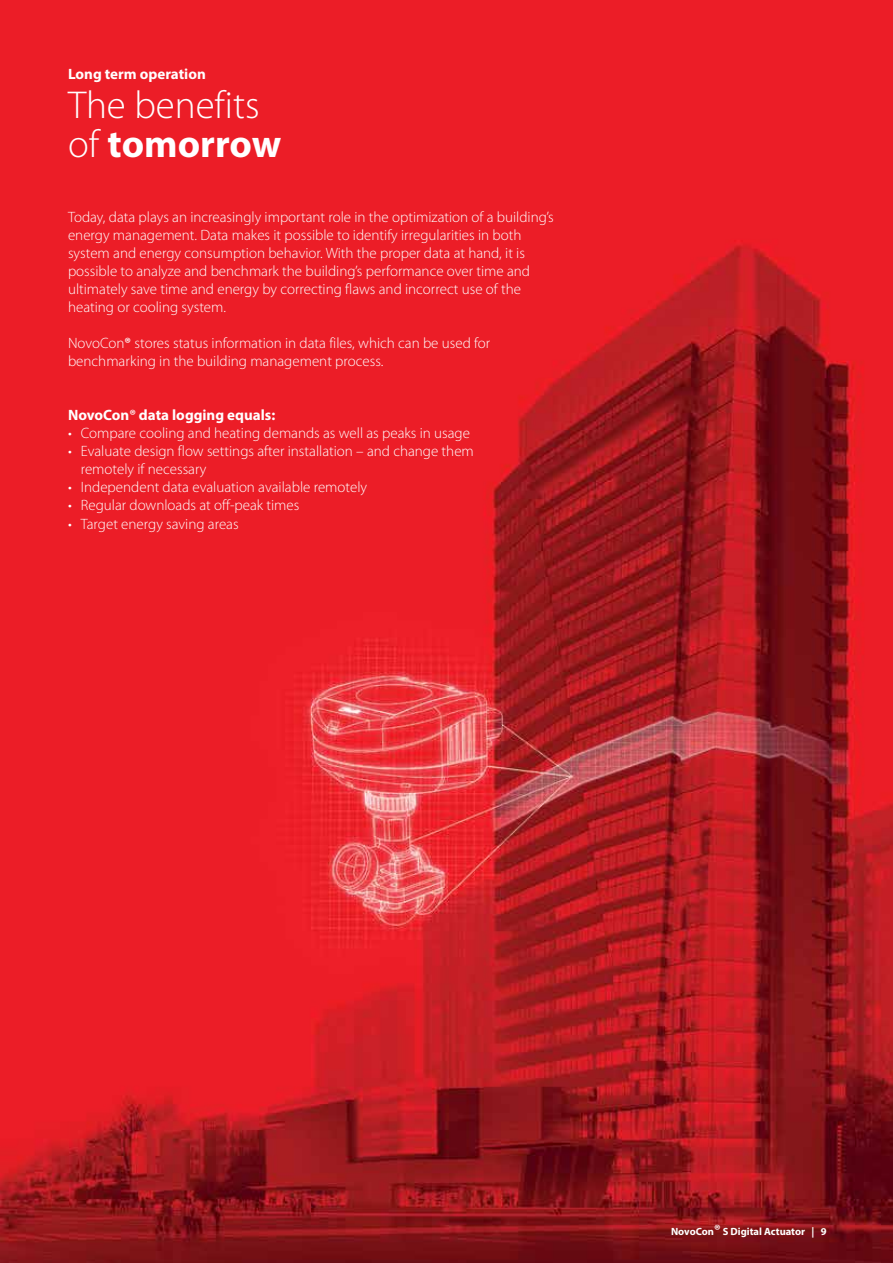
<style>
.page{position:relative;width:893px;height:1263px;background:#fff}
.page>*{position:absolute;margin:0;border:0;box-sizing:border-box;transform-origin:0 0}
.t1{font:300 39px/39px "Myriad Pro";color:#fff}
.t2{font:300 15px/18px "Myriad Pro";color:#fff}
.t3{font:700 15px "Myriad Pro";color:#fff}
.t4{font:700 10.5px "Myriad Pro";color:#fff}
.s1{font-weight:700}
.s2{font-weight:600}
.s3{font-weight:600;font-size:15px}
</style>
<div class="page">
<img style="left:0;top:0;width:893px;height:1263px">
<p class="t3" style="left:68px;top:64px;width:139px">Long term operation</p>
<h1 class="t1" style="left:68px;top:85px;width:215px">The benefits of <span class="s1">tomorrow</span></h1>
<p class="t2" style="left:68px;top:208px;width:487px">Today, data plays an increasingly important role in the optimization of a building’s energy management. Data makes it possible to identify irregularities in both system and energy consumption behavior. With the proper data at hand, it is possible to analyze and benchmark the building’s performance over time and ultimately save time and energy by correcting flaws and incorrect use of the heating or cooling system.</p>
<p class="t2" style="left:68px;top:334px;width:424px">NovoCon<span class="s2">®</span> stores status information in data files, which can be used for benchmarking in the building management process.</p>
<p class="t3" style="left:68px;top:406px;width:209px">NovoCon<span class="s2">®</span> data logging equals:</p>
<p class="t2" style="left:68px;top:424px;width:403px">• Compare cooling and heating demands as well as peaks in usage</p>
<p class="t2" style="left:81px;top:442px;width:395px;text-indent:-13px">• Evaluate design flow settings after installation – and change them remotely if necessary</p>
<p class="t2" style="left:68px;top:478px;width:301px">• Independent data evaluation available remotely</p>
<p class="t2" style="left:68px;top:496px;width:233px">• Regular downloads at off-peak times</p>
<p class="t2" style="left:68px;top:514px;width:172px">• Target energy saving areas</p>
<p class="t4" style="left:671px;top:1224px;width:157px">NovoCon<span class="s3">®</span> S Digital Actuator | 9</p>
</div>
